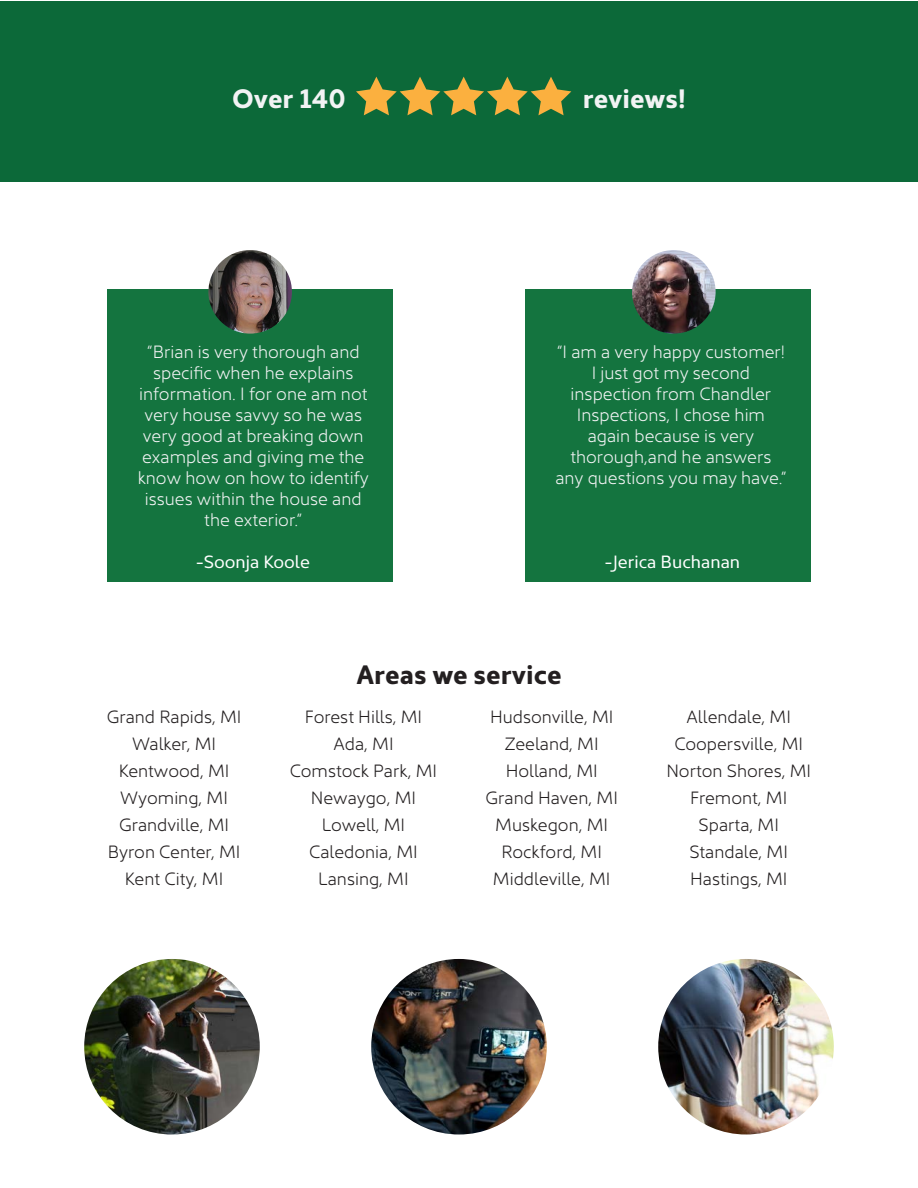
<style>
.page{position:relative;width:918px;height:1188px;background:#fff}
.page>*{position:absolute;margin:0;border:0;box-sizing:border-box;transform-origin:0 0}
.t1{font:700 27px "Kyrial Sans Pro";color:#f2f3f4}
.t2{font:700 27px "Kyrial Sans Pro";color:#231f20}
.t3{font:300 18px/21px "Kyrial Sans Pro";color:#f2f3f4;text-align:center}
.t4{font:300 18px/27px "Kyrial Sans Pro";color:#231f20;text-align:center}
.t5{font:18px "Kyrial Sans Pro";color:#fff}
</style>
<div class="page">
<div style="left:0;top:1px;width:918px;height:181px;background:#0c6939"></div>
<svg style="left:356px;top:77px;width:215px;height:38px"></svg>
<div style="left:107px;top:290px;width:286px;height:292px;background:#14743f"></div>
<img style="left:208px;top:250px;width:84px;height:84px;border-radius:42px">
<div style="left:525px;top:290px;width:286px;height:292px;background:#14743f"></div>
<img style="left:632px;top:250px;width:84px;height:84px;border-radius:42px">
<img style="left:84px;top:959px;width:176px;height:176px;border-radius:88px">
<img style="left:371px;top:959px;width:176px;height:176px;border-radius:88px">
<img style="left:658px;top:959px;width:176px;height:176px;border-radius:88px">
<h1 class="t1" style="left:232px;top:79px;width:115px">Over 140</h1>
<h1 class="t1" style="left:583px;top:79px;width:105px">reviews!</h1>
<p class="t3" style="left:138px;top:340px;width:233px">“Brian is very thorough and specific when he explains information. I for one am not very house savvy so he was very good at breaking down examples and giving me the know how on how to identify issues within the house and the exterior.”</p>
<p class="t5" style="left:196px;top:549px;width:116px">-Soonja Koole</p>
<p class="t3" style="left:555px;top:340px;width:233px">“I am a very happy customer!<br>I just got my second inspection from Chandler<br>Inspections, I chose him again because is very thorough,and he answers any questions you may have.”</p>
<p class="t5" style="left:605px;top:549px;width:137px">-Jerica Buchanan</p>
<h1 class="t2" style="left:356px;top:655px;width:207px">Areas we service</h1>
<p class="t4" style="left:107px;top:701px;width:136px">Grand Rapids, MI<br>Walker, MI<br>Kentwood, MI<br>Wyoming, MI<br>Grandville, MI<br>Byron Center, MI<br>Kent City, MI</p>
<p class="t4" style="left:290px;top:701px;width:149px">Forest Hills, MI<br>Ada, MI<br>Comstock Park, MI<br>Newaygo, MI<br>Lowell, MI<br>Caledonia, MI<br>Lansing, MI</p>
<p class="t4" style="left:486px;top:701px;width:134px">Hudsonville, MI<br>Zeeland, MI<br>Holland, MI<br>Grand Haven, MI<br>Muskegon, MI<br>Rockford, MI<br>Middleville, MI</p>
<p class="t4" style="left:666px;top:701px;width:146px">Allendale, MI<br>Coopersville, MI<br>Norton Shores, MI<br>Fremont, MI<br>Sparta, MI<br>Standale, MI<br>Hastings, MI</p>
</div>
